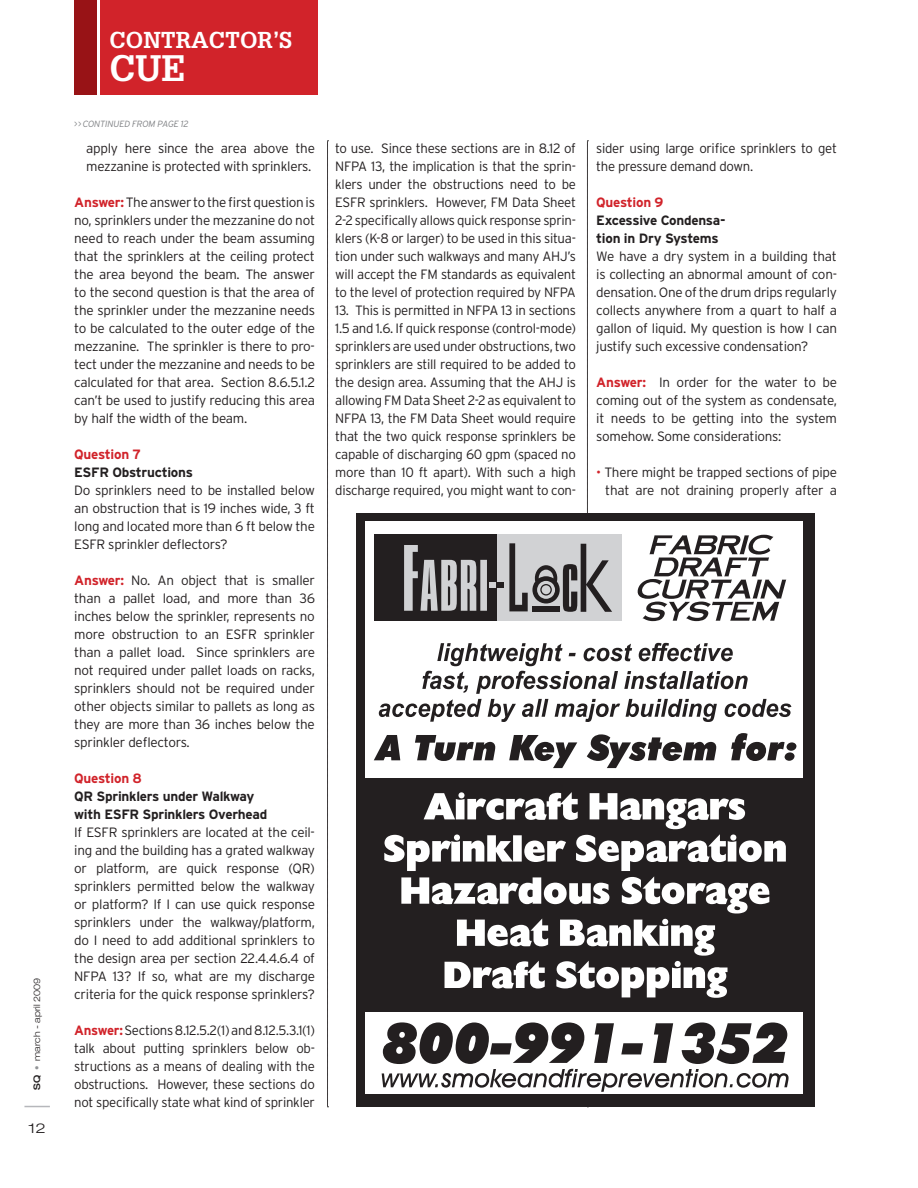
<style>
.page{position:relative;width:918px;height:1188px;background:#fff}
.page>*{position:absolute;margin:0;border:0;box-sizing:border-box;transform-origin:0 0}
.t1{font:700 36px "Glypha";color:#fff}
.t2{font:700 22.5px "Glypha";color:#fff}
.t3{font:300 13.5px/18px "Interstate";letter-spacing:-.02em;color:#231f20;text-align:justify}
.t4{font:700 13.5px/18px "Interstate";letter-spacing:-.02em;color:#231f20}
.t5{font:700 13.5px "Interstate";letter-spacing:-.02em;color:#d1232a}
.t6{font:300 expanded 13.5px "Helvetica Neue";color:#231f20;scale:1.15 1}
.t7{font:italic 300 9px "Interstate";letter-spacing:-.02em;color:#808285}
.t8{font:300 expanded 9px "Helvetica Neue";color:#231f20}
.s1{font-weight:500}
.s2{color:#939598}
.s3{font-weight:700;color:#d1232a}
.s4{color:#d1232a}
</style>
<div class="page">
<div style="left:100px;top:0;width:217px;height:95px;background:#d1232a"></div>
<div style="left:74px;top:0;width:23px;height:95px;background:#981316"></div>
<svg style="left:327px;top:141px;width:2px;height:967px"></svg>
<div style="left:356px;top:513px;width:459px;height:594px;background:#231f20"></div>
<div style="left:366px;top:521px;width:437px;height:572px;background:#fff"></div>
<div style="left:356px;top:778px;width:458px;height:234px;background:#231f20"></div>
<svg style="left:374px;top:141px;width:422px;height:967px"></svg>
<svg style="left:24px;top:1106px;width:26px;height:1px"></svg>
<p class="t8" style="left:34px;top:1090px;width:114px;rotate:-90deg"><span class="s1">SQ</span> <span class="s2">•</span> march - april 2009</p>
<p class="t6" style="left:29px;top:1123px;width:17px">12</p>
<h2 class="t2" style="left:110px;top:32px;width:184px">CONTRACTOR’S</h2>
<h1 class="t1" style="left:110px;top:55px;width:77px">CUE</h1>
<p class="t7" style="left:74px;top:120px;width:116px">&gt; &gt; CONTINUED FROM PAGE 12</p>
<p class="t3" style="left:86px;top:140px;width:230px">apply here since the area above the mezzanine is protected with sprinklers.</p>
<p class="t3" style="left:74px;top:194px;width:242px"><span class="s3">Answer:</span> The answer to the first question is no, sprinklers under the mezzanine do not need to reach under the beam assuming that the sprinklers at the ceiling protect the area beyond the beam. The answer to the second question is that the area of the sprinkler under the mezzanine needs to be calculated to the outer edge of the mezzanine. The sprinkler is there to pro&shy;tect under the mezzanine and needs to be calculated for that area. Section 8.6.5.1.2 can’t be used to justify reducing this area by half the width of the beam.</p>
<p class="t5" style="left:74px;top:449px;width:68px">Question 7</p>
<p class="t4" style="left:74px;top:464px;width:120px">ESFR Obstructions</p>
<p class="t3" style="left:74px;top:482px;width:242px">Do sprinklers need to be installed below an obstruction that is 19 inches wide, 3 ft long and located more than 6 ft below the ESFR sprinkler deflectors?</p>
<p class="t3" style="left:74px;top:572px;width:242px"><span class="s3">Answer:</span> No. An object that is smaller than a pallet load, and more than 36 inches below the sprinkler, represents no more obstruction to an ESFR sprinkler than a pallet load. Since sprinklers are not required under pallet loads on racks, sprinklers should not be required under other objects similar to pallets as long as they are more than 36 inches below the sprinkler deflectors.</p>
<p class="t5" style="left:74px;top:773px;width:69px">Question 8</p>
<p class="t4" style="left:74px;top:788px;width:195px">QR Sprinklers under Walkway with ESFR Sprinklers Overhead</p>
<p class="t3" style="left:74px;top:824px;width:242px">If ESFR sprinklers are located at the ceil&shy;ing and the building has a grated walkway or platform, are quick response (QR) sprinklers permitted below the walkway or platform? If I can use quick response sprinklers under the walkway/platform, do I need to add additional sprinklers to the design area per section 22.4.4.6.4 of NFPA 13? If so, what are my discharge criteria for the quick response sprinklers?</p>
<p class="t3" style="left:74px;top:1022px;width:242px"><span class="s3">Answer:</span> Sections 8.12.5.2(1) and 8.12.5.3.1(1) talk about putting sprinklers below ob&shy;structions as a means of dealing with the obstructions. However, these sections do not specifically state what kind of sprinkler</p>
<p class="t3" style="left:335px;top:140px;width:242px">to use. Since these sections are in 8.12 of NFPA 13, the implication is that the sprin&shy;klers under the obstructions need to be ESFR sprinklers. However, FM Data Sheet 2-2 specifically allows quick response sprin&shy;klers (K-8 or larger) to be used in this situa&shy;tion under such walkways and many AHJ’s will accept the FM standards as equivalent to the level of protection required by NFPA</p>
<p class="t3" style="left:335px;top:302px;width:242px">13. This is permitted in NFPA 13 in sections 1.5 and 1.6. If quick response (control-mode) sprinklers are used under obstructions, two sprinklers are still required to be added to the design area. Assuming that the AHJ is allowing FM Data Sheet 2-2 as equivalent to NFPA 13, the FM Data Sheet would require that the two quick response sprinklers be capable of discharging 60 gpm (spaced no more than 10 ft apart). With such a high discharge required, you might want to con-</p>
<p class="t3" style="left:596px;top:140px;width:242px">sider using large orifice sprinklers to get the pressure demand down.</p>
<p class="t5" style="left:596px;top:197px;width:69px">Question 9</p>
<p class="t4" style="left:596px;top:212px;width:131px">Excessive Condensa&shy;tion in Dry Systems</p>
<p class="t3" style="left:596px;top:248px;width:242px">We have a dry system in a building that is collecting an abnormal amount of con&shy;densation. One of the drum drips regularly collects anywhere from a quart to half a gallon of liquid. My question is how I can justify such excessive condensation?</p>
<p class="t3" style="left:596px;top:374px;width:242px"><span class="s3">Answer:</span> In order for the water to be coming out of the system as condensate, it needs to be getting into the system somehow. Some considerations:</p>
<p class="t3" style="left:596px;top:464px;width:242px;text-align:right"><span class="s4">•</span> There might be trapped sections of pipe that are not draining properly after a</p>
</div>
